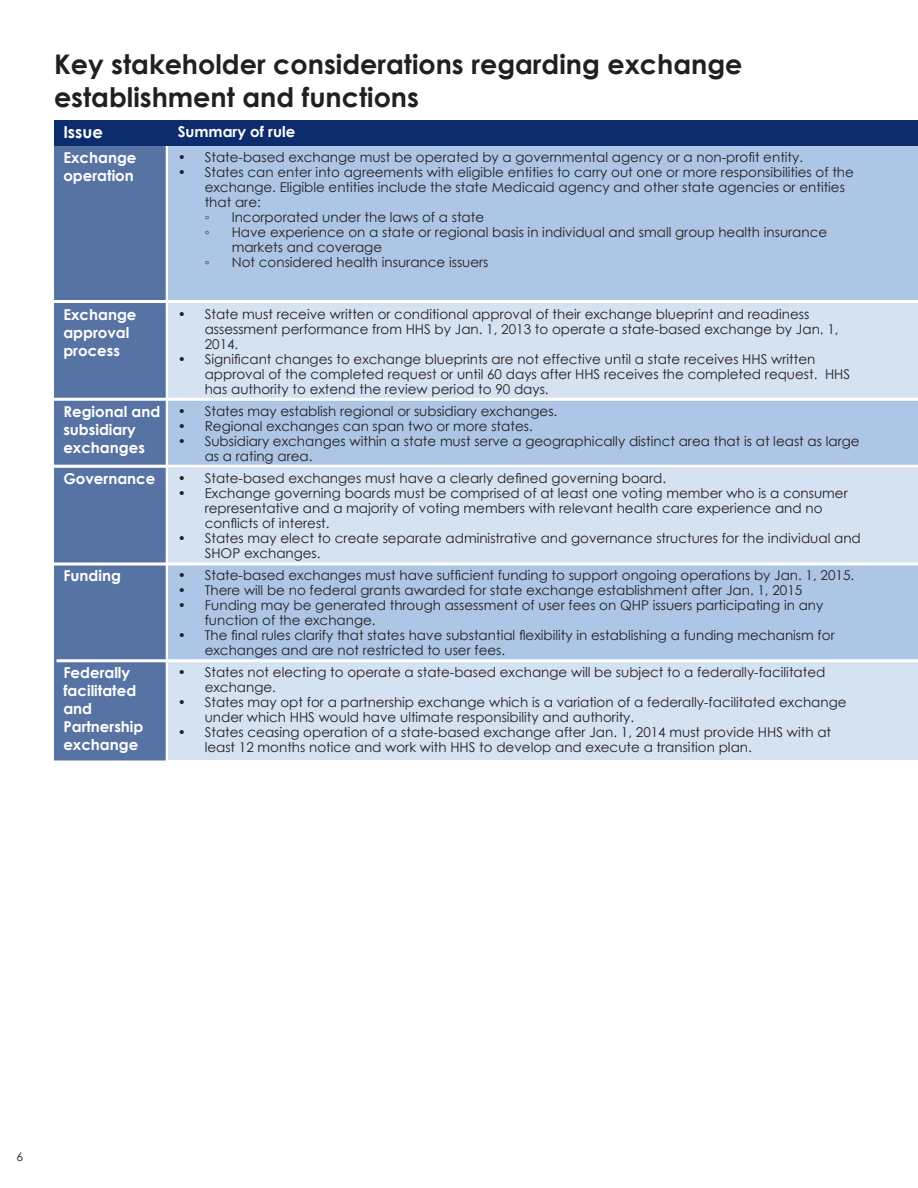
<style>
.page{position:relative;width:918px;height:1188px;background:#fff}
.page>*{position:absolute;margin:0;border:0;box-sizing:border-box;transform-origin:0 0}
.t1{font:700 27px/32.4px "Century Gothic";color:#231f20}
.t2{font:700 16.5px "Century Gothic";color:#fff}
.t3{font:700 15px/18px "Century Gothic";color:#fff}
.t4{font:13.5px/15px "Century Gothic";color:#231f20}
.t5{font:12px "Century Gothic";color:#231f20}
</style>
<div class="page">
<div style="left:54px;top:145px;width:113px;height:617px;background:#5773a3"></div>
<hr style="left:166px;top:120px;width:3px;height:690px;background:#fff">
<div style="left:169px;top:145px;width:749px;height:615px;background:#adc6e6"></div>
<div style="left:54px;top:120px;width:864px;height:25px;background:#0d2c6e"></div>
<div style="left:167px;top:303px;width:751px;height:95px;background:#d5e2f2"></div>
<div style="left:166px;top:467px;width:752px;height:96px;background:#d5e2f2"></div>
<div style="left:168px;top:660px;width:750px;height:110px;background:#d5e2f2"></div>
<hr style="left:57px;top:659px;width:861px;height:3px;background:#fff">
<hr style="left:53px;top:563px;width:865px;height:3px;background:#fff">
<hr style="left:49px;top:398px;width:869px;height:3px;background:#fff">
<hr style="left:49px;top:465px;width:869px;height:3px;background:#fff">
<hr style="left:53px;top:300px;width:865px;height:3px;background:#fff">
<div style="left:42px;top:760px;width:876px;height:5px;background:#fff"></div>
<h1 class="t1" style="left:54px;top:47px;width:690px">Key stakeholder considerations regarding exchange establishment and functions</h1>
<p class="t2" style="left:63px;top:120px;width:41px">Issue</p>
<p class="t3" style="left:178px;top:122px;width:119px">Summary of rule</p>
<p class="t3" style="left:63px;top:148px;width:75px">Exchange operation</p>
<p class="t4" style="left:178px;top:149px;width:627px">• State-based exchange must be operated by a governmental agency or a non-profit entity.</p>
<p class="t4" style="left:205px;top:164px;width:651px;text-indent:-27px">• States can enter into agreements with eligible entities to carry out one or more responsibilities of the exchange. Eligible entities include the state Medicaid agency and other state agencies or entities that are:<br>◦</p>
<p class="t4" style="left:232px;top:209px;width:254px">Incorporated under the laws of a state</p>
<p class="t4" style="left:205px;top:224px;width:6px">◦</p>
<p class="t4" style="left:232px;top:224px;width:597px">Have experience on a state or regional basis in individual and small group health insurance markets and coverage</p>
<p class="t4" style="left:205px;top:254px;width:6px">◦</p>
<p class="t4" style="left:232px;top:254px;width:258px">Not considered health insurance issuers</p>
<p class="t3" style="left:63px;top:305px;width:75px">Exchange approval process</p>
<p class="t4" style="left:205px;top:306px;width:635px;text-indent:-27px">• State must receive written or conditional approval of their exchange blueprint and readiness assessment performance from HHS by Jan. 1, 2013 to operate a state-based exchange by Jan. 1,<br>2014.</p>
<p class="t4" style="left:205px;top:351px;width:647px;text-indent:-27px">• Significant changes to exchange blueprints are not effective until a state receives HHS written approval of the completed request or until 60 days after HHS receives the completed request. HHS has authority to extend the review period to 90 days.</p>
<p class="t3" style="left:63px;top:402px;width:98px">Regional and subsidiary exchanges</p>
<p class="t4" style="left:178px;top:403px;width:381px">• States may establish regional or subsidiary exchanges.</p>
<p class="t4" style="left:178px;top:418px;width:357px">• Regional exchanges can span two or more states.</p>
<p class="t4" style="left:205px;top:433px;width:656px;text-indent:-27px">• Subsidiary exchanges within a state must serve a geographically distinct area that is at least as large as a rating area.</p>
<p class="t3" style="left:63px;top:469px;width:94px">Governance</p>
<p class="t4" style="left:178px;top:470px;width:490px">• State-based exchanges must have a clearly defined governing board.</p>
<p class="t4" style="left:205px;top:485px;width:645px;text-indent:-27px">• Exchange governing boards must be comprised of at least one voting member who is a consumer representative and a majority of voting members with relevant health care experience and no conflicts of interest.</p>
<p class="t4" style="left:205px;top:530px;width:658px;text-indent:-27px">• States may elect to create separate administrative and governance structures for the individual and<br>SHOP exchanges.</p>
<p class="t3" style="left:63px;top:566px;width:59px">Funding</p>
<p class="t4" style="left:178px;top:568px;width:678px">• State-based exchanges must have sufficient funding to support ongoing operations by Jan. 1, 2015.</p>
<p class="t4" style="left:178px;top:583px;width:626px">• There will be no federal grants awarded for state exchange establishment after Jan. 1, 2015</p>
<p class="t4" style="left:205px;top:598px;width:620px;text-indent:-27px">• Funding may be generated through assessment of user fees on QHP issuers participating in any function of the exchange.</p>
<p class="t4" style="left:205px;top:628px;width:632px;text-indent:-27px">• The final rules clarify that states have substantial flexibility in establishing a funding mechanism for exchanges and are not restricted to user fees.</p>
<p class="t3" style="left:63px;top:663px;width:82px">Federally facilitated and<br>Partnership exchange</p>
<p class="t4" style="left:205px;top:665px;width:622px;text-indent:-27px">• States not electing to operate a state-based exchange will be subject to a federally-facilitated exchange.</p>
<p class="t4" style="left:205px;top:695px;width:643px;text-indent:-27px">• States may opt for a partnership exchange which is a variation of a federally-facilitated exchange under which HHS would have ultimate responsibility and authority.</p>
<p class="t4" style="left:205px;top:725px;width:628px;text-indent:-27px">• States ceasing operation of a state-based exchange after Jan. 1, 2014 must provide HHS with at least 12 months notice and work with HHS to develop and execute a transition plan.</p>
<p class="t5" style="left:16px;top:1148px;width:8px">6</p>
</div>
